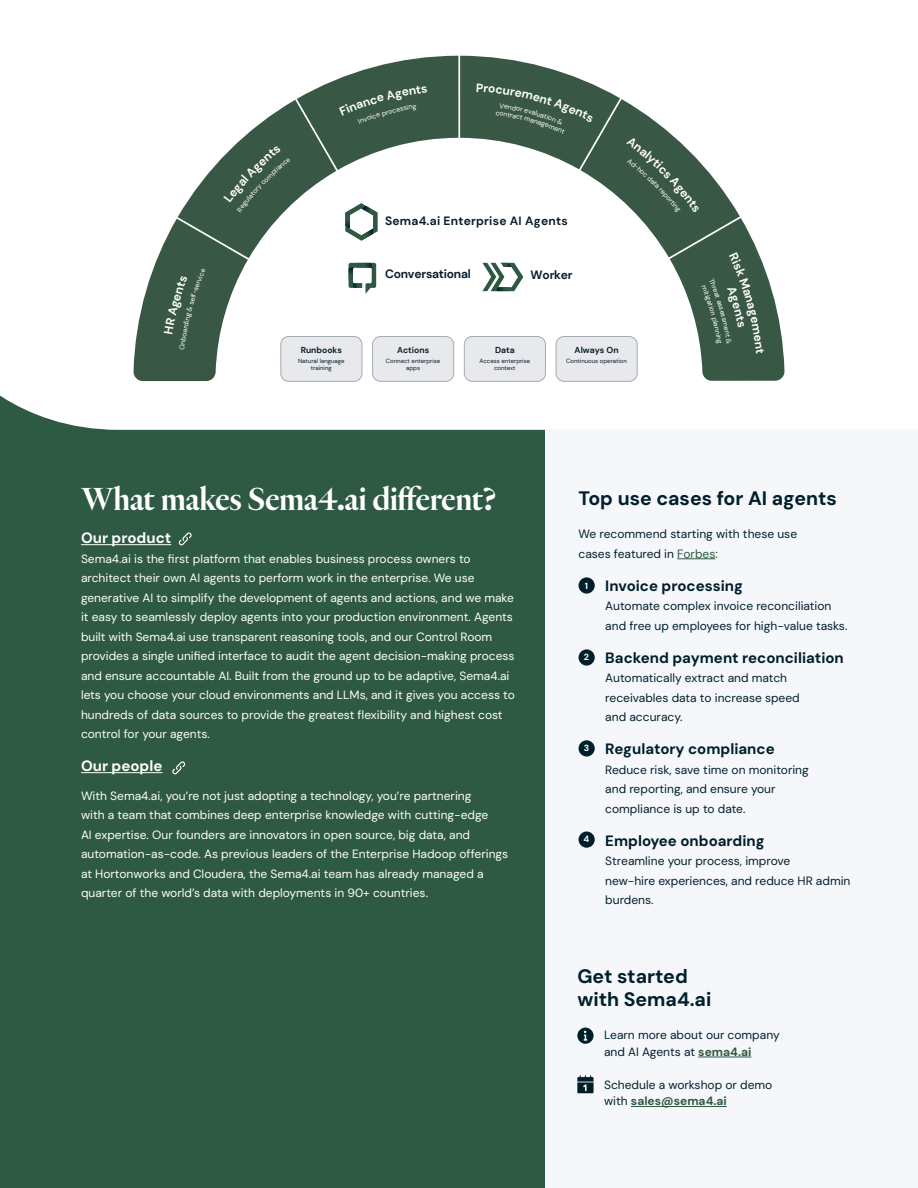
<style>
.page{position:relative;width:918px;height:1188px;background:#fff}
.page>*{position:absolute;margin:0;border:0;box-sizing:border-box;transform-origin:0 0}
.t1{font:500 33px "Heldane Display";color:#fff}
.t2{font:700 19.5px/23.4px "DM Sans";color:#001f2b}
.t3{font:700 15px "DM Sans";color:#001f2b}
.t4{font:700 15px "DM Sans";color:#fff}
.t5{font:12px/19.5px "DM Sans";color:#fff}
.t6{font:12px/19.5px "DM Sans";color:#001f2b}
.t7{font:700 12px "DM Sans";letter-spacing:.02em;color:#071d2a}
.t8{font:700 12px "DM Sans";letter-spacing:-.015em;color:#071d2a}
.t9{font:700 8.55px "DM Sans";color:#071d2a}
.t10{font:6px/7.2px "DM Sans";color:#071d2a;text-align:center}
.s1{color:#2e5942}
.s2{font-size:9px;color:#fff}
.s3{font-weight:700;color:#2e5942}
</style>
<div class="page">
<div style="left:0;top:381px;width:545px;height:807px;background:#2e5942"></div>
<div style="left:215px;top:753px;width:80px;height:77px;background:#2e5942"></div>
<div style="left:545px;top:430px;width:373px;height:758px;background:#f5f7fa"></div>
<hr style="left:81px;top:544px;width:90px;height:1px;background:#fff">
<hr style="left:81px;top:772px;width:82px;height:1px;background:#fff">
<hr style="left:698px;top:1057px;width:53px;height:1px;background:#2e5942">
<hr style="left:631px;top:1106px;width:96px;height:1px;background:#2e5942">
<svg style="left:577px;top:1028px;width:17px;height:16px"></svg>
<svg style="left:577px;top:1075px;width:17px;height:18px"></svg>
<hr style="left:677px;top:559px;width:38px;height:1px;background:#2e5942">
<div style="left:579px;top:577px;width:16px;height:17px;background:#001f2b;border-radius:50%"></div>
<div style="left:579px;top:649px;width:16px;height:17px;background:#001f2b;border-radius:50%"></div>
<div style="left:579px;top:740px;width:16px;height:17px;background:#001f2b;border-radius:50%"></div>
<div style="left:579px;top:832px;width:16px;height:16px;background:#001f2b;border-radius:50%"></div>
<svg style="left:179px;top:532px;width:13px;height:13px"></svg>
<svg style="left:172px;top:761px;width:13px;height:13px"></svg>
<svg style="left:133px;top:56px;width:652px;height:325px"></svg>
<p class="t7" style="left:385px;top:213px;width:184px">Sema4.ai Enterprise AI Agents</p>
<p class="t9" style="left:301px;top:345px;width:43px">Runbooks</p>
<p class="t10" style="left:298px;top:357px;width:48px">Natural language training</p>
<p class="t8" style="left:385px;top:267px;width:87px">Conversational</p>
<p class="t7" style="left:531px;top:268px;width:44px">Worker</p>
<p class="t9" style="left:397px;top:345px;width:34px">Actions</p>
<p class="t10" style="left:386px;top:357px;width:56px">Connect enterprise apps</p>
<p class="t9" style="left:495px;top:345px;width:21px">Data</p>
<p class="t10" style="left:480px;top:357px;width:52px">Access enterprise context</p>
<p class="t9" style="left:575px;top:345px;width:45px">Always On</p>
<p class="t10" style="left:566px;top:357px;width:62px">Continuous operation</p>
<h1 class="t1" style="left:81px;top:479px;width:417px">What makes Sema4.ai different?</h1>
<p class="t4" style="left:81px;top:529px;width:92px">Our product</p>
<p class="t5" style="left:81px;top:549px;width:435px">Sema4.ai is the first platform that enables business process owners to architect their own AI agents to perform work in the enterprise. We use generative AI to simplify the development of agents and actions, and we make it easy to seamlessly deploy agents into your production environment. Agents built with Sema4.ai use transparent reasoning tools, and our Control Room provides a single unified interface to audit the agent decision-making process and ensure accountable AI. Built from the ground up to be adaptive, Sema4.ai lets you choose your cloud environments and LLMs, and it gives you access to hundreds of data sources to provide the greatest flexibility and highest cost control for your agents.</p>
<p class="t4" style="left:81px;top:757px;width:83px">Our people</p>
<p class="t5" style="left:81px;top:786px;width:429px">With Sema4.ai, you’re not just adopting a technology, you’re partnering<br>with a team that combines deep enterprise knowledge with cutting-edge<br>AI expertise. Our founders are innovators in open source, big data, and automation-as-code. As previous leaders of the Enterprise Hadoop offerings at Hortonworks and Cloudera, the Sema4.ai team has already managed a quarter of the world’s data with deployments in 90+ countries.</p>
<h2 class="t2" style="left:579px;top:487px;width:260px">Top use cases for AI agents</h2>
<p class="t6" style="left:579px;top:524px;width:220px">We recommend starting with these use cases featured in <span class="s1">Forbes:</span></p>
<p class="t3" style="left:585px;top:576px;width:160px"><span class="s2">1</span> Invoice processing</p>
<p class="t6" style="left:605px;top:596px;width:244px">Automate complex invoice reconciliation and free up employees for high-value tasks.</p>
<p class="t3" style="left:584px;top:648px;width:261px"><sup>2</sup> Backend payment reconciliation</p>
<p class="t6" style="left:605px;top:668px;width:196px">Automatically extract and match receivables data to increase speed and accuracy.</p>
<p class="t3" style="left:584px;top:739px;width:192px"><sup>3</sup> Regulatory compliance</p>
<p class="t6" style="left:605px;top:760px;width:205px">Reduce risk, save time on monitoring and reporting, and ensure your compliance is up to date.</p>
<p class="t3" style="left:584px;top:831px;width:183px"><sup>4</sup> Employee onboarding</p>
<p class="t6" style="left:605px;top:851px;width:247px">Streamline your process, improve<br>new-hire experiences, and reduce HR admin burdens.</p>
<h2 class="t2" style="left:577px;top:964px;width:136px">Get started with Sema4.ai</h2>
<p class="t6" style="left:604px;top:1027px;width:177px;line-height:16.5px">Learn more about our company and AI Agents at <span class="s3">sema4.ai</span></p>
<p class="t6" style="left:604px;top:1076px;width:170px;line-height:16.5px">Schedule a workshop or demo with <span class="s3">sales@sema4.ai</span></p>
</div>
